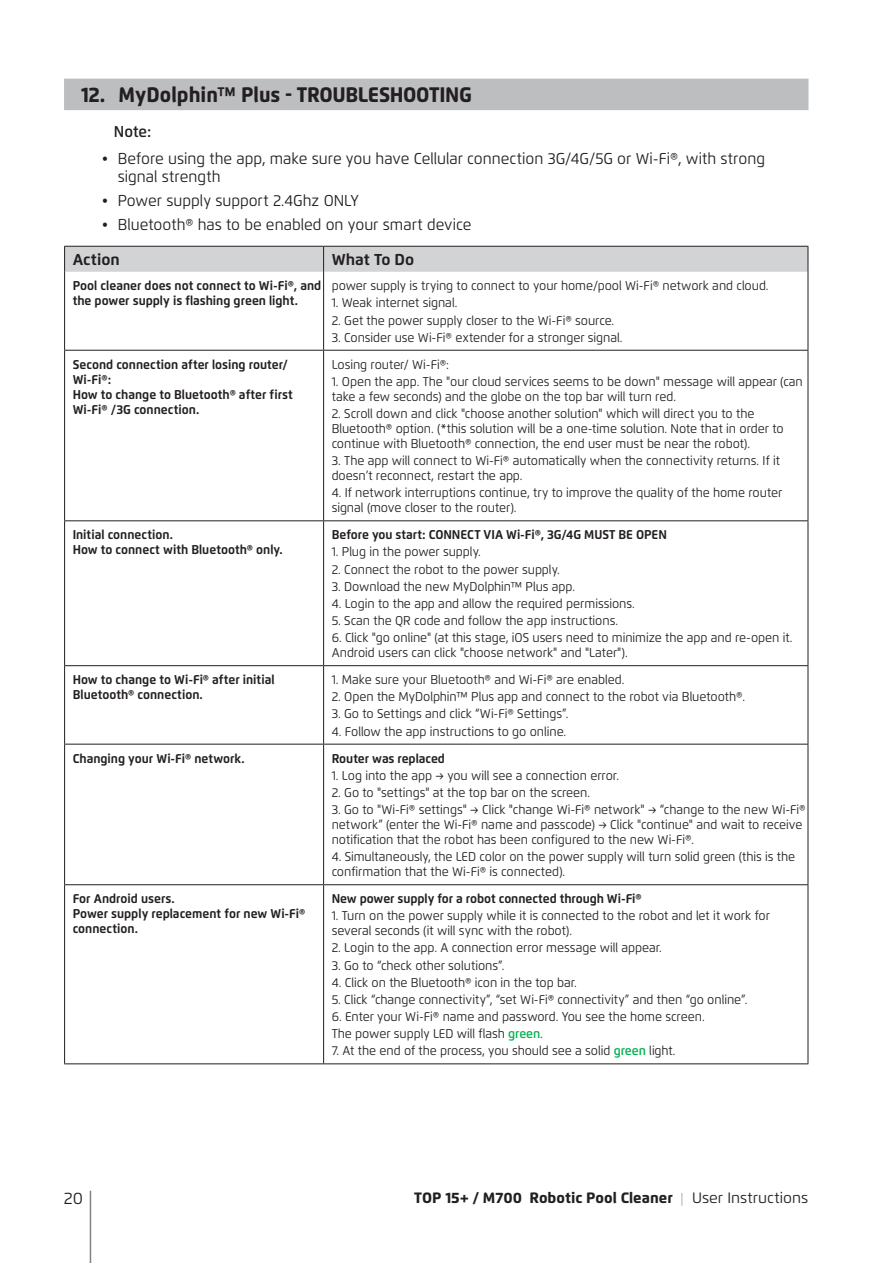
<style>
.page{position:relative;width:893px;height:1263px;background:#fff}
.page>*{position:absolute;margin:0;border:0;box-sizing:border-box;transform-origin:0 0}
.t1{font:800 21px "Flexo";letter-spacing:-.015em;color:#231f20;scale:.95 1}
.t2{font:16.5px "Flexo";color:#231f20}
.t3{font:15.75px/18px "Flexo";color:#231f20;scale:.95 1}
.t4{font:700 15.75px "Flexo";color:#231f20}
.t5{font:600 15.75px "Flexo";color:#231f20;scale:.95 1}
.t6{font:800 15px "Flexo";color:#231f20}
.t7{font:12.75px/15px "Flexo";letter-spacing:-.005em;color:#231f20;scale:.95 1}
.t8{font:700 12.75px/15px "Flexo";color:#231f20;scale:.95 1}
.s1{font-weight:600;color:#00b050}
.s2{font-weight:300;font-size:13.5px;color:#949698}
.s3{font-weight:400}
</style>
<div class="page">
<hr style="left:90px;top:1191px;width:1px;height:72px;background:#808285">
<div style="left:64px;top:79px;width:744px;height:31px;background:#bcbec0"></div>
<hr style="left:64px;top:272px;width:1px;height:78px;background:#231f20">
<hr style="left:323px;top:272px;width:1px;height:78px;background:#231f20">
<hr style="left:808px;top:272px;width:1px;height:78px;background:#231f20">
<hr style="left:64px;top:350px;width:260px;height:1px;background:#231f20">
<hr style="left:64px;top:351px;width:1px;height:169px;background:#231f20">
<hr style="left:324px;top:350px;width:484px;height:1px;background:#231f20">
<hr style="left:323px;top:351px;width:1px;height:169px;background:#231f20">
<hr style="left:808px;top:351px;width:1px;height:169px;background:#231f20">
<hr style="left:64px;top:520px;width:260px;height:1px;background:#231f20">
<hr style="left:64px;top:521px;width:1px;height:144px;background:#231f20">
<hr style="left:324px;top:520px;width:484px;height:1px;background:#231f20">
<hr style="left:323px;top:521px;width:1px;height:144px;background:#231f20">
<hr style="left:808px;top:521px;width:1px;height:144px;background:#231f20">
<hr style="left:64px;top:665px;width:260px;height:1px;background:#231f20">
<hr style="left:64px;top:666px;width:1px;height:78px;background:#231f20">
<hr style="left:324px;top:665px;width:484px;height:1px;background:#231f20">
<hr style="left:323px;top:666px;width:1px;height:78px;background:#231f20">
<hr style="left:808px;top:666px;width:1px;height:78px;background:#231f20">
<hr style="left:64px;top:744px;width:260px;height:1px;background:#231f20">
<hr style="left:64px;top:744px;width:1px;height:140px;background:#231f20">
<hr style="left:324px;top:744px;width:484px;height:1px;background:#231f20">
<hr style="left:323px;top:744px;width:1px;height:140px;background:#231f20">
<hr style="left:808px;top:744px;width:1px;height:140px;background:#231f20">
<hr style="left:64px;top:884px;width:260px;height:1px;background:#231f20">
<hr style="left:64px;top:885px;width:1px;height:178px;background:#231f20">
<hr style="left:324px;top:884px;width:484px;height:1px;background:#231f20">
<hr style="left:323px;top:885px;width:1px;height:178px;background:#231f20">
<hr style="left:808px;top:885px;width:1px;height:178px;background:#231f20">
<hr style="left:64px;top:1063px;width:260px;height:1px;background:#231f20">
<hr style="left:324px;top:1063px;width:484px;height:1px;background:#231f20">
<svg style="left:64px;top:246px;width:745px;height:26px;background:#cbcdce"></svg>
<h1 class="t1" style="left:81px;top:81px;width:413px">12. MyDolphin™ Plus - TROUBLESHOOTING</h1>
<p class="t5" style="left:114px;top:122px;width:41px">Note:</p>
<p class="t3" style="left:118px;top:150px;width:683px;text-indent:-16px">• Before using the app, make sure you have Cellular connection 3G/4G/5G or Wi-Fi®, with strong signal strength</p>
<p class="t3" style="left:102px;top:192px;width:272px">• Power supply support 2.4Ghz ONLY</p>
<p class="t3" style="left:102px;top:216px;width:390px">• Bluetooth® has to be enabled on your smart device</p>
<p class="t4" style="left:73px;top:250px;width:49px">Action</p>
<p class="t4" style="left:332px;top:250px;width:84px">What To Do</p>
<p class="t8" style="left:73px;top:278px;width:263px">Pool cleaner does not connect to Wi-Fi®, and the power supply is flashing green light.</p>
<p class="t7" style="left:332px;top:278px;width:461px">power supply is trying to connect to your home/pool Wi-Fi® network and cloud.</p>
<p class="t7" style="left:332px;top:295px;width:134px">1. Weak internet signal.</p>
<p class="t7" style="left:332px;top:313px;width:299px">2. Get the power supply closer to the Wi-Fi® source.</p>
<p class="t7" style="left:332px;top:330px;width:308px">3. Consider use Wi-Fi® extender for a stronger signal.</p>
<p class="t8" style="left:73px;top:357px;width:233px">Second connection after losing router/<br>Wi-Fi®:<br>How to change to Bluetooth® after first<br>Wi-Fi® /3G connection.</p>
<p class="t7" style="left:332px;top:357px;width:125px">Losing router/ Wi-Fi®:</p>
<p class="t7" style="left:332px;top:374px;width:497px">1. Open the app. The "our cloud services seems to be down" message will appear (can take a few seconds) and the globe on the top bar will turn red.</p>
<p class="t7" style="left:332px;top:406px;width:477px">2. Scroll down and click "choose another solution" which will direct you to the<br>Bluetooth® option. (*this solution will be a one-time solution. Note that in order to continue with Bluetooth® connection, the end user must be near the robot).</p>
<p class="t7" style="left:332px;top:453px;width:473px">3. The app will connect to Wi-Fi® automatically when the connectivity returns. If it doesn’t reconnect, restart the app.</p>
<p class="t7" style="left:332px;top:485px;width:476px">4. If network interruptions continue, try to improve the quality of the home router signal (move closer to the router).</p>
<p class="t8" style="left:73px;top:527px;width:223px">Initial connection.<br>How to connect with Bluetooth® only.</p>
<p class="t8" style="left:332px;top:527px;width:354px">Before you start: CONNECT VIA Wi-Fi®, 3G/4G MUST BE OPEN</p>
<p class="t7" style="left:332px;top:544px;width:159px">1. Plug in the power supply.</p>
<p class="t7" style="left:332px;top:562px;width:242px">2. Connect the robot to the power supply.</p>
<p class="t7" style="left:332px;top:579px;width:258px">3. Download the new MyDolphin™ Plus app.</p>
<p class="t7" style="left:332px;top:596px;width:321px">4. Login to the app and allow the required permissions.</p>
<p class="t7" style="left:332px;top:613px;width:303px">5. Scan the QR code and follow the app instructions.</p>
<p class="t7" style="left:332px;top:630px;width:487px">6. Click "go online" (at this stage, iOS users need to minimize the app and re-open it.<br>Android users can click "choose network" and "Later").</p>
<p class="t8" style="left:73px;top:672px;width:214px">How to change to Wi-Fi® after initial<br>Bluetooth® connection.</p>
<p class="t7" style="left:332px;top:672px;width:310px">1. Make sure your Bluetooth® and Wi-Fi® are enabled.</p>
<p class="t7" style="left:332px;top:689px;width:437px">2. Open the MyDolphin™ Plus app and connect to the robot via Bluetooth®.</p>
<p class="t7" style="left:332px;top:706px;width:251px">3. Go to Settings and click “Wi-Fi® Settings”.</p>
<p class="t7" style="left:332px;top:724px;width:248px">4. Follow the app instructions to go online.</p>
<p class="t8" style="left:73px;top:751px;width:183px">Changing your Wi-Fi® network.</p>
<p class="t8" style="left:332px;top:751px;width:121px">Router was replaced</p>
<p class="t7" style="left:332px;top:768px;width:304px">1. Log into the app → you will see a connection error.</p>
<p class="t7" style="left:332px;top:785px;width:274px">2. Go to "settings" at the top bar on the screen.</p>
<p class="t7" style="left:332px;top:802px;width:500px">3. Go to "Wi-Fi® settings" → Click "change Wi-Fi® network" → “change to the new Wi-Fi® network” (enter the Wi-Fi® name and passcode) → Click "continue" and wait to receive notification that the robot has been configured to the new Wi-Fi®.</p>
<p class="t7" style="left:332px;top:849px;width:489px">4. Simultaneously, the LED color on the power supply will turn solid green (this is the confirmation that the Wi-Fi® is connected).</p>
<p class="t8" style="left:73px;top:891px;width:246px">For Android users.<br>Power supply replacement for new Wi-Fi® connection.</p>
<p class="t8" style="left:332px;top:891px;width:328px">New power supply for a robot connected through Wi-Fi®</p>
<p class="t7" style="left:332px;top:908px;width:463px">1. Turn on the power supply while it is connected to the robot and let it work for several seconds (it will sync with the robot).</p>
<p class="t7" style="left:332px;top:940px;width:349px">2. Login to the app. A connection error message will appear.</p>
<p class="t7" style="left:332px;top:957px;width:183px">3. Go to “check other solutions”.</p>
<p class="t7" style="left:332px;top:975px;width:260px">4. Click on the Bluetooth® icon in the top bar.</p>
<p class="t7" style="left:332px;top:992px;width:439px">5. Click “change connectivity”, “set Wi-Fi® connectivity” and then “go online”.</p>
<p class="t7" style="left:332px;top:1008px;width:394px;line-height:17.1px">6. Enter your Wi-Fi® name and password. You see the home screen.<br>The power supply LED will flash <span class="s1">green</span>.</p>
<p class="t7" style="left:332px;top:1043px;width:364px">7. At the end of the process, you should see a solid <span class="s1">green</span> light.</p>
<p class="t2" style="left:64px;top:1188px;width:21px">20</p>
<p class="t6" style="left:414px;top:1188px;width:396px">TOP 15+ / M700 Robotic Pool Cleaner <span class="s2">|</span> <span class="s3">User Instructions</span></p>
</div>
